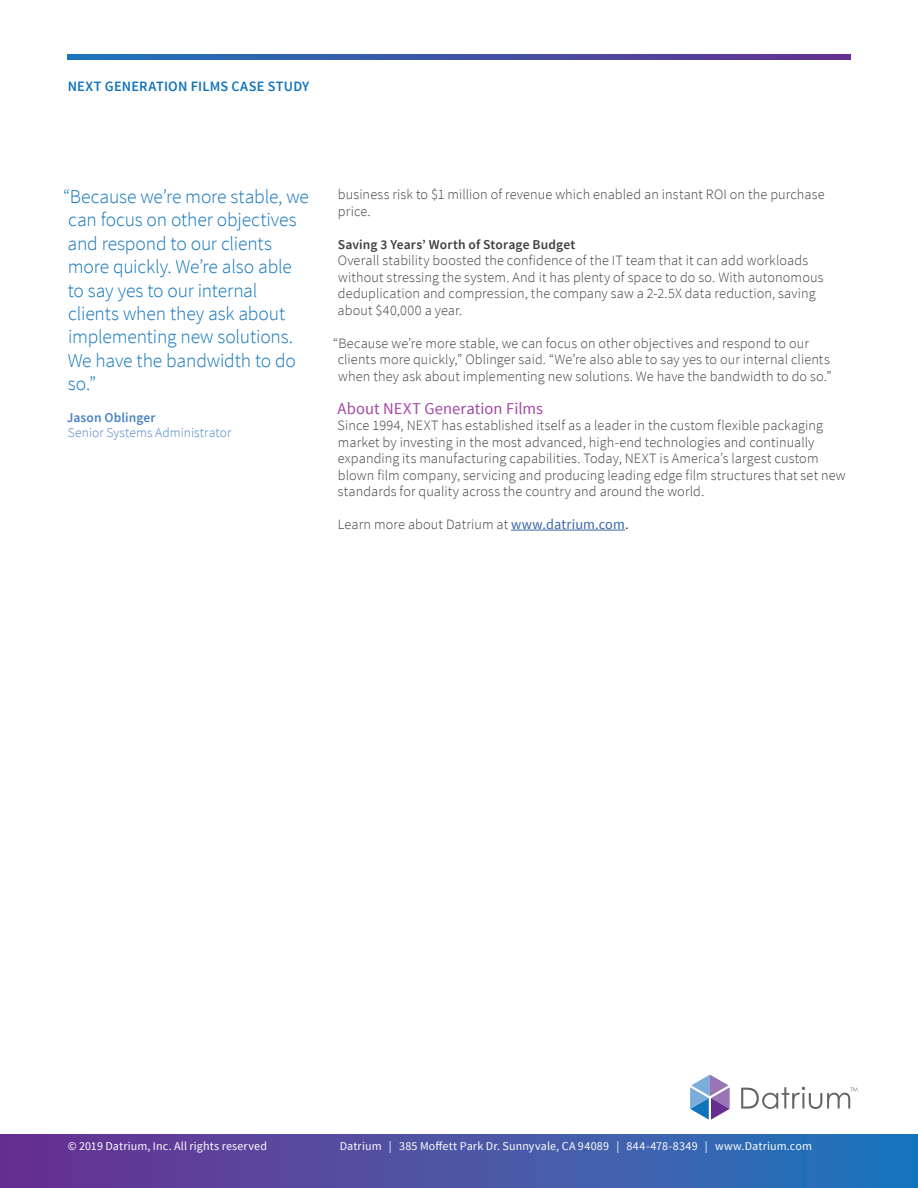
<style>
.page{position:relative;width:918px;height:1188px;background:#fff}
.page>*{position:absolute;margin:0;border:0;box-sizing:border-box;transform-origin:0 0}
.Large_Type_Sidebar_Q{font:300 19.5px/23.4px "Source Sans Pro";letter-spacing:-.01em;color:#1074bc}
.Body_Text_1_SSP_Ligh{font:16.5px "Source Sans Pro";letter-spacing:.005em;color:#a347a3}
.Body_Text_1_SSP_Ligh-2{font:300 14.25px/16.5px "Source Sans Pro";letter-spacing:.005em;color:#3e3e3f}
.t1{font:600 14.25px "Source Sans Pro";letter-spacing:.015em;color:#1074bc}
.Body_Text_1_SSP_Ligh-3{font:600 13.5px "Source Sans Pro";letter-spacing:.01em;color:#3e3e3f}
.t2{font:300 13.5px "Source Sans Pro";letter-spacing:.005em;color:#4a83c4}
.Large_Type_Sidebar_Q-2{font:600 13.5px "Source Sans Pro";letter-spacing:.01em;color:#4a83c4}
.t3{font:12px "Source Sans Pro";letter-spacing:.015em;color:#fff}
.s1{font-weight:400;color:#3667a4}
.s2{font-weight:400}
</style>
<div class="page">
<div style="left:0;top:1134px;width:918px;height:54px;background:linear-gradient(to right,#6e3090,#2278bb)"></div>
<svg style="left:68px;top:54px;width:783px;height:5px;background:#4053a5"></svg>
<svg style="left:690px;top:1075px;width:40px;height:45px"></svg>
<svg style="left:741px;top:1087px;width:117px;height:22px"></svg>
<hr style="left:511px;top:530px;width:114px;height:1px;background:#3667a4">
<p class="t1" style="left:68px;top:77px;width:243px">NEXT GENERATION FILMS CASE STUDY</p>
<p class="Large_Type_Sidebar_Q" style="left:63px;top:185px;width:247px">“Because we’re more stable, we can focus on other objectives and respond to our clients more quickly. We’re also able<br>to say yes to our internal<br>clients when they ask about implementing new solutions.<br>We have the bandwidth to do so.”</p>
<p class="Large_Type_Sidebar_Q-2" style="left:67px;top:409px;width:90px">Jason Oblinger</p>
<p class="t2" style="left:68px;top:424px;width:165px">Senior Systems Administrator</p>
<p class="Body_Text_1_SSP_Ligh-2" style="left:338px;top:186px;width:488px">business risk to $1 million of revenue which enabled an instant ROI on the purchase price.</p>
<p class="Body_Text_1_SSP_Ligh-3" style="left:338px;top:236px;width:239px">Saving 3 Years’ Worth of Storage Budget</p>
<p class="Body_Text_1_SSP_Ligh-2" style="left:338px;top:252px;width:487px">Overall stability boosted the confidence of the IT team that it can add workloads without stressing the system. And it has plenty of space to do so. With autonomous deduplication and compression, the company saw a 2-2.5X data reduction, saving about $40,000 a year.</p>
<p class="Body_Text_1_SSP_Ligh-2" style="left:338px;top:335px;width:495px;text-indent:-5px">“Because we’re more stable, we can focus on other objectives and respond to our clients more quickly,” Oblinger said. “We’re also able to say yes to our internal clients when they ask about implementing new solutions. We have the bandwidth to do so.”</p>
<p class="Body_Text_1_SSP_Ligh" style="left:338px;top:398px;width:207px">About NEXT Generation Films</p>
<p class="Body_Text_1_SSP_Ligh-2" style="left:338px;top:417px;width:510px">Since 1994, NEXT has established itself as a leader in the custom flexible packaging market by investing in the most advanced, high-end technologies and continually expanding its manufacturing capabilities. Today, NEXT is America’s largest custom blown film company, servicing and producing leading edge film structures that set new standards for quality across the country and around the world.</p>
<p class="Body_Text_1_SSP_Ligh-2" style="left:338px;top:516px;width:292px">Learn more about Datrium at <span class="s1">www.datrium.com</span><span class="s2">.</span></p>
<p class="t3" style="left:68px;top:1138px;width:201px">© 2019 Datrium, Inc. All rights reserved</p>
<p class="t3" style="left:340px;top:1138px;width:474px">Datrium | 385 Moffett Park Dr. Sunnyvale, CA 94089 | 844-478-8349 | www.Datrium.com</p>
</div>
